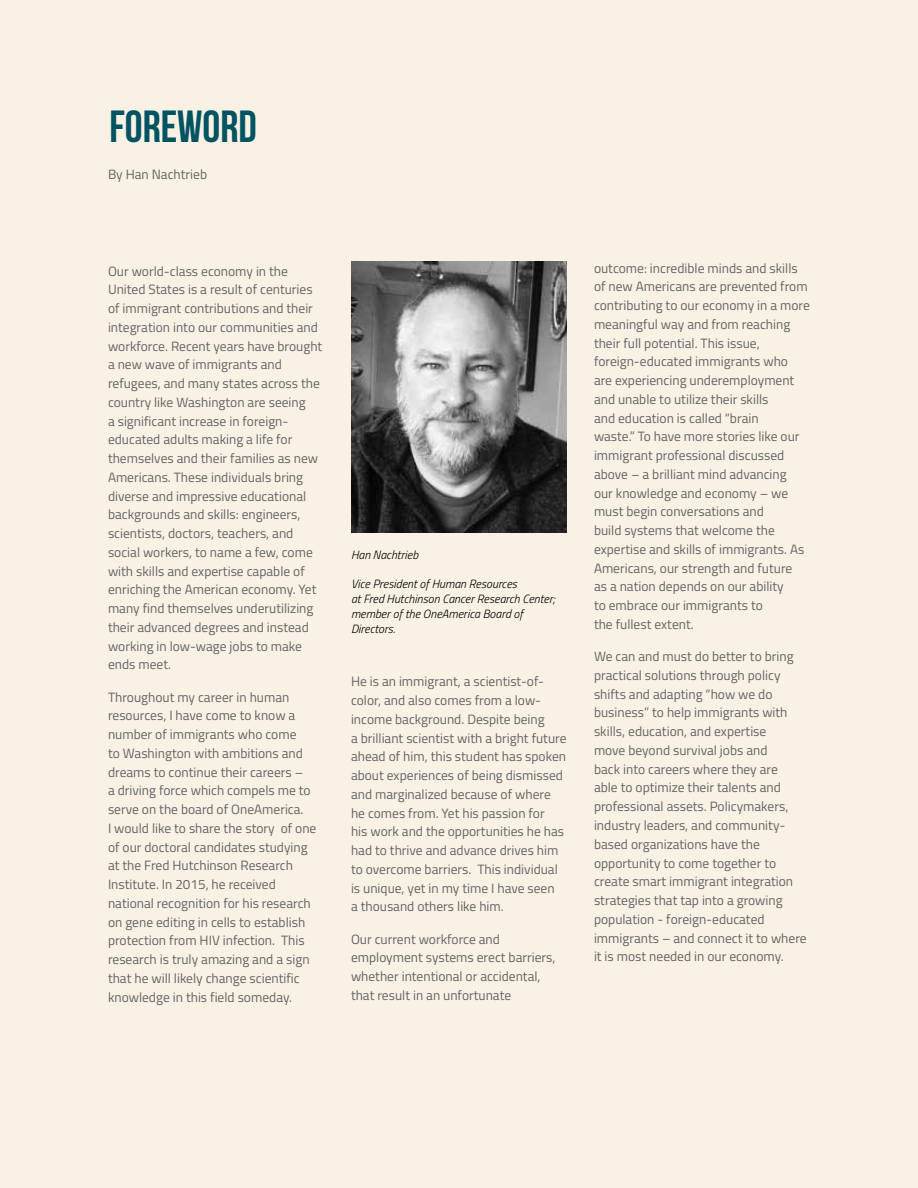
<style>
.page{position:relative;width:918px;height:1188px;background:#f9f1e4}
.page>*{position:absolute;margin:0;border:0;box-sizing:border-box;transform-origin:0 0}
.t1{font:45px "Bebas Neue";color:#005361}
.t2{font:13.5px/18.8px "Titillium";color:#636466}
.t3{font:italic 300 12px/15px "Titillium";color:#000}
</style>
<div class="page">
<img style="left:351px;top:261px;width:216px;height:272px">
<h1 class="t1" style="left:109px;top:102px;width:149px">FOREWORD</h1>
<p class="t2" style="left:108px;top:164px;width:101px">By Han Nachtrieb</p>
<p class="t2" style="left:108px;top:261px;width:216px">Our world-class economy in the United States is a result of centuries of immigrant contributions and their integration into our communities and workforce. Recent years have brought a new wave of immigrants and refugees, and many states across the country like Washington are seeing<br>a significant increase in foreign&shy;educated adults making a life for themselves and their families as new Americans. These individuals bring diverse and impressive educational backgrounds and skills: engineers, scientists, doctors, teachers, and social workers, to name a few, come with skills and expertise capable of enriching the American economy. Yet many find themselves underutilizing their advanced degrees and instead working in low-wage jobs to make ends meet.</p>
<p class="t2" style="left:108px;top:687px;width:210px">Throughout my career in human resources, I have come to know a number of immigrants who come<br>to Washington with ambitions and dreams to continue their careers –<br>a driving force which compels me to serve on the board of OneAmerica.<br>I would like to share the story of one of our doctoral candidates studying at the Fred Hutchinson Research Institute. In 2015, he received national recognition for his research on gene editing in cells to establish protection from HIV infection. This research is truly amazing and a sign that he will likely change scientific knowledge in this field someday.</p>
<p class="t3" style="left:351px;top:547px;width:69px">Han Nachtrieb</p>
<p class="t3" style="left:351px;top:576px;width:206px">Vice President of Human Resources<br>at Fred Hutchinson Cancer Research Center; member of the OneAmerica Board of<br>Directors.</p>
<p class="t2" style="left:351px;top:672px;width:217px">He is an immigrant, a scientist-of&shy;color, and also comes from a low&shy;income background. Despite being<br>a brilliant scientist with a bright future ahead of him, this student has spoken about experiences of being dismissed and marginalized because of where he comes from. Yet his passion for<br>his work and the opportunities he has had to thrive and advance drives him to overcome barriers. This individual is unique, yet in my time I have seen<br>a thousand others like him.</p>
<p class="t2" style="left:351px;top:929px;width:206px">Our current workforce and employment systems erect barriers, whether intentional or accidental, that result in an unfortunate</p>
<p class="t2" style="left:594px;top:258px;width:217px">outcome: incredible minds and skills of new Americans are prevented from contributing to our economy in a more meaningful way and from reaching their full potential. This issue, foreign-educated immigrants who<br>are experiencing underemployment and unable to utilize their skills<br>and education is called “brain<br>waste.” To have more stories like our immigrant professional discussed above – a brilliant mind advancing<br>our knowledge and economy – we must begin conversations and<br>build systems that welcome the expertise and skills of immigrants. As Americans, our strength and future<br>as a nation depends on our ability<br>to embrace our immigrants to<br>the fullest extent.</p>
<p class="t2" style="left:594px;top:646px;width:214px">We can and must do better to bring practical solutions through policy shifts and adapting “how we do business” to help immigrants with skills, education, and expertise<br>move beyond survival jobs and<br>back into careers where they are<br>able to optimize their talents and professional assets. Policymakers, industry leaders, and community&shy;based organizations have the opportunity to come together to create smart immigrant integration strategies that tap into a growing population - foreign-educated immigrants – and connect it to where it is most needed in our economy.</p>
</div>
